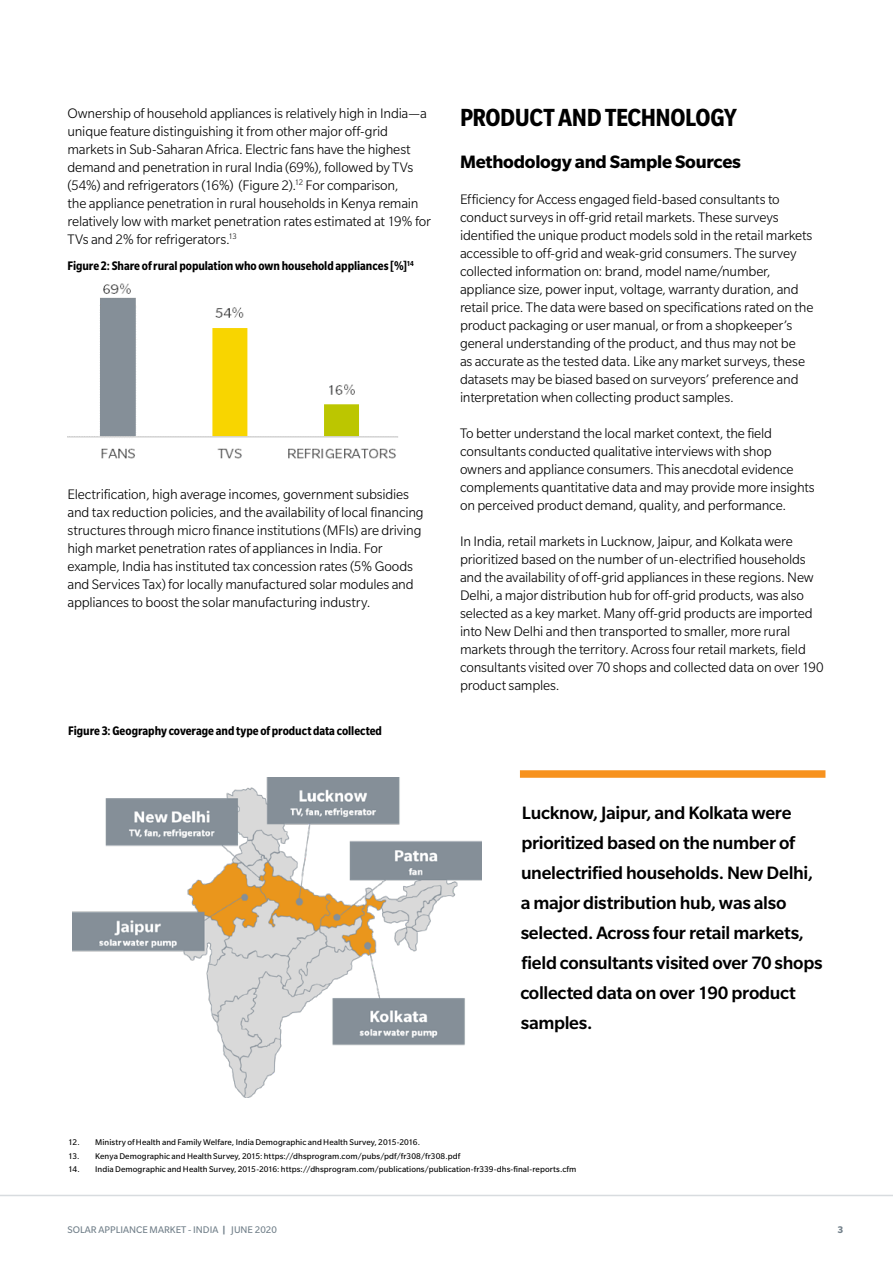
<style>
.page{position:relative;width:893px;height:1263px;background:#fff}
.page>*{position:absolute;margin:0;border:0;box-sizing:border-box;transform-origin:0 0}
.t1{font:700 condensed 27px "Slate Std";letter-spacing:-.015em;color:#000}
.t2{font:500 19.5px/30px "Slate Std";letter-spacing:-.015em;color:#000}
.t3{font:700 19.5px "Slate Std";letter-spacing:-.015em;color:#000}
.t4{font:300 15px/18px "Slate Std";letter-spacing:-.01em;color:#000}
.t5{font:700 condensed 13.5px "Slate Std";letter-spacing:-.005em;color:#000}
.t6{font:10.5px "Slate Std";color:#72808a}
.t7{font:700 10.5px "Slate Std";color:#72808a}
.t8{font:9px "Slate Std";letter-spacing:.005em;color:#000}
.s1{font-weight:700}
</style>
<div class="page">
<hr style="left:0;top:1195px;width:893px;height:1px;background:#d8dcdf">
<img style="left:68px;top:283px;width:330px;height:176px">
<img style="left:72px;top:778px;width:409px;height:320px">
<div style="left:520px;top:770px;width:305px;height:8px;background:#f7921e"></div>
<p class="t4" style="left:68px;top:104px;width:365px">Ownership of household appliances is relatively high in India—a unique feature distinguishing it from other major off-grid markets in Sub-Saharan Africa. Electric fans have the highest demand and penetration in rural India (69%), followed by TVs (54%) and refrigerators (16%) (Figure 2).<sup>12</sup> For comparison,<br>the appliance penetration in rural households in Kenya remain relatively low with market penetration rates estimated at 19% for TVs and 2% for refrigerators.<sup>13</sup></p>
<p class="t5" style="left:68px;top:259px;width:348px">Figure 2: Share of rural population who own household appliances [%]<sup>14</sup></p>
<p class="t4" style="left:68px;top:486px;width:358px">Electrification, high average incomes, government subsidies and tax reduction policies, and the availability of local financing structures through micro finance institutions (MFIs) are driving high market penetration rates of appliances in India. For example, India has instituted tax concession rates (5% Goods and Services Tax) for locally manufactured solar modules and appliances to boost the solar manufacturing industry.</p>
<p class="t5" style="left:68px;top:724px;width:315px">Figure 3: Geography coverage and type of product data collected</p>
<h1 class="t1" style="left:460px;top:103px;width:279px">PRODUCT AND TECHNOLOGY</h1>
<h2 class="t3" style="left:460px;top:152px;width:283px">Methodology and Sample Sources</h2>
<p class="t4" style="left:460px;top:191px;width:355px">Efficiency for Access engaged field-based consultants to conduct surveys in off-grid retail markets. These surveys identified the unique product models sold in the retail markets accessible to off-grid and weak-grid consumers. The survey collected information on: brand, model name/number, appliance size, power input, voltage, warranty duration, and retail price. The data were based on specifications rated on the product packaging or user manual, or from a shopkeeper’s general understanding of the product, and thus may not be<br>as accurate as the tested data. Like any market surveys, these datasets may be biased based on surveyors’ preference and interpretation when collecting product samples.</p>
<p class="t4" style="left:460px;top:425px;width:356px">To better understand the local market context, the field consultants conducted qualitative interviews with shop owners and appliance consumers. This anecdotal evidence complements quantitative data and may provide more insights on perceived product demand, quality, and performance.</p>
<p class="t4" style="left:460px;top:533px;width:365px">In India, retail markets in Lucknow, Jaipur, and Kolkata were prioritized based on the number of un-electrified households and the availability of off-grid appliances in these regions. New Delhi, a major distribution hub for off-grid products, was also selected as a key market. Many off-grid products are imported into New Delhi and then transported to smaller, more rural markets through the territory. Across four retail markets, field consultants visited over 70 shops and collected data on over 190 product samples.</p>
<p class="t2" style="left:520px;top:797px;width:304px">Lucknow, Jaipur, and Kolkata were prioritized based on the number of unelectrified households. New Delhi, a major distribution hub, was also selected. Across four retail markets, field consultants visited over 70 shops collected data on over 190 product samples.</p>
<p class="t8" style="left:68px;top:1137px;width:353px">12. Ministry of Health and Family Welfare, India Demographic and Health Survey, 2015-2016.</p>
<p class="t8" style="left:68px;top:1151px;width:393px">13. Kenya Demographic and Health Survey, 2015: https://dhsprogram.com/pubs/pdf/fr308/fr308.pdf</p>
<p class="t8" style="left:68px;top:1164px;width:510px">14. India Demographic and Health Survey, 2015-2016: https://dhsprogram.com/publications/publication-fr339-dhs-final-reports.cfm</p>
<p class="t6" style="left:68px;top:1224px;width:211px">SOLAR APPLIANCE MARKET - INDIA <span class="s1">|</span> JUNE 2020</p>
<p class="t7" style="left:838px;top:1224px;width:7px">3</p>
</div>
